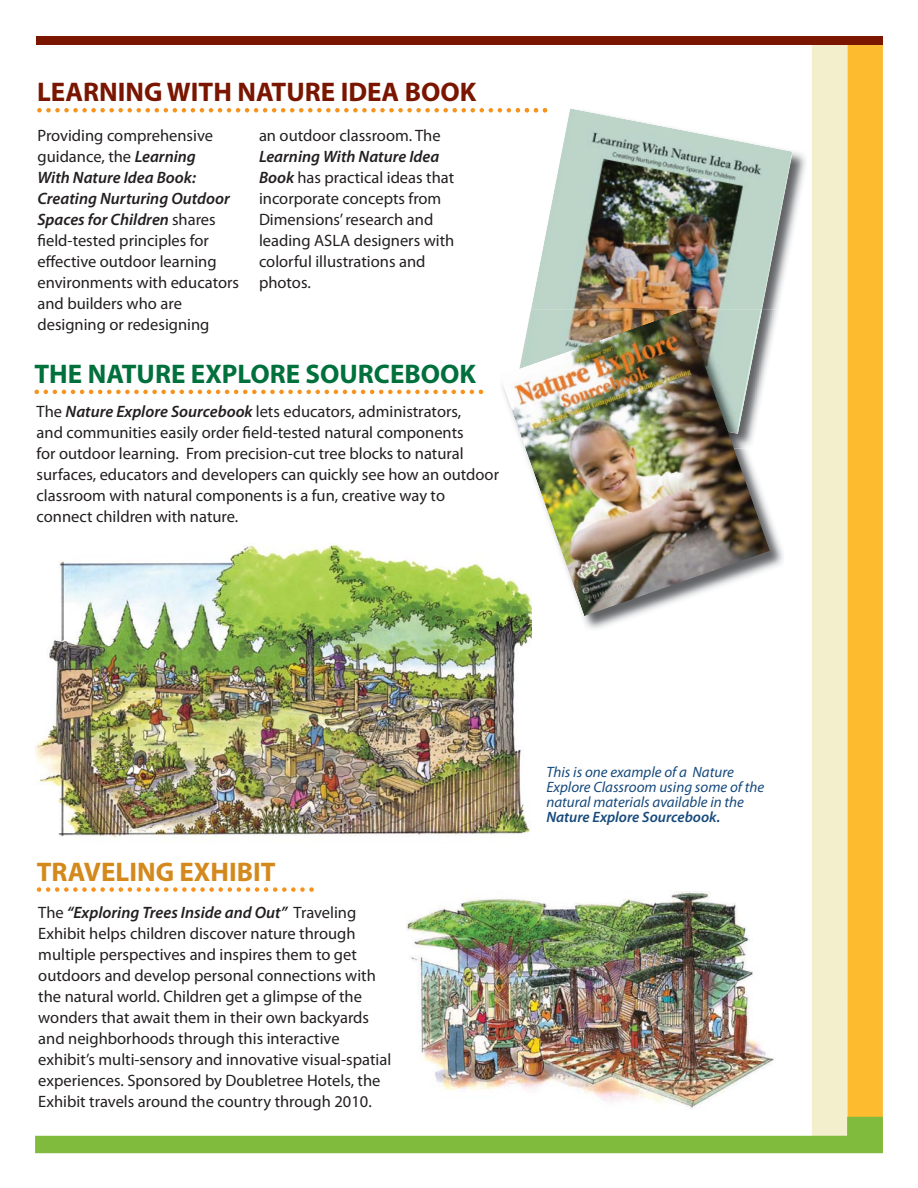
<style>
.page{position:relative;width:918px;height:1188px;background:#fff}
.page>*{position:absolute;margin:0;border:0;box-sizing:border-box;transform-origin:0 0}
.t1{font:700 27px "Myriad Pro";color:#7a1500}
.t2{font:700 27px "Myriad Pro";color:#00703c}
.t3{font:700 27px "Myriad Pro";color:#d4891c}
.t4{font:16.5px/21px "Myriad Pro";color:#231f20}
.t5{font:italic 15px/15px "Myriad Pro";color:#174a7c}
.t6{font:italic 600 15px "Myriad Pro";color:#174a7c}
.s1{font-weight:600;font-style:italic}
</style>
<div class="page">
<div style="left:847px;top:45px;width:36px;height:1108px;background:#fdbb30"></div>
<div style="left:812px;top:45px;width:35px;height:1108px;background:#f3efcd"></div>
<svg style="left:35px;top:1117px;width:848px;height:36px"></svg>
<svg style="left:37px;top:887px;width:277px;height:5px"></svg>
<div style="left:36px;top:36px;width:846px;height:9px;background:#7a1500"></div>
<img style="left:407px;top:892px;width:367px;height:218px">
<svg style="left:34px;top:390px;width:449px;height:4px"></svg>
<img style="left:516px;top:112px;width:290px;height:117px">
<svg style="left:37px;top:108px;width:493px;height:4px"></svg>
<img style="left:531px;top:108px;width:262px;height:202px">
<img style="left:35px;top:544px;width:497px;height:299px">
<img style="left:583px;top:517px;width:200px;height:112px">
<img style="left:770px;top:310px;width:8px;height:37px">
<img style="left:499px;top:544px;width:33px;height:87px">
<img style="left:500px;top:310px;width:270px;height:306px">
<h1 class="t1" style="left:37px;top:82px;width:441px">LEARNING WITH NATURE IDEA BOOK</h1>
<p class="t4" style="left:38px;top:126px;width:203px">Providing comprehensive guidance, the <span class="s1">Learning<br>With Nature Idea Book:<br>Creating Nurturing Outdoor<br>Spaces for Children</span> shares field-tested principles for effective outdoor learning environments with educators and builders who are designing or redesigning</p>
<p class="t4" style="left:259px;top:126px;width:183px">an outdoor classroom. The</p>
<p class="t4" style="left:259px;top:147px;width:197px"><span class="s1">Learning With Nature Idea<br>Book</span> has practical ideas that incorporate concepts from<br>Dimensions’ research and leading ASLA designers with colorful illustrations and photos.</p>
<h1 class="t2" style="left:34px;top:364px;width:443px">THE NATURE EXPLORE SOURCEBOOK</h1>
<p class="t4" style="left:37px;top:402px;width:464px">The <span class="s1">Nature Explore Sourcebook</span> lets educators, administrators,<br>and communities easily order field-tested natural components<br>for outdoor learning. From precision-cut tree blocks to natural surfaces, educators and developers can quickly see how an outdoor classroom with natural components is a fun, creative way to connect children with nature.</p>
<h1 class="t3" style="left:37px;top:861px;width:240px">TRAVELING EXHIBIT</h1>
<p class="t4" style="left:38px;top:903px;width:354px">The <span class="s1">“Exploring Trees Inside and Out”</span> Traveling Exhibit helps children discover nature through multiple perspectives and inspires them to get outdoors and develop personal connections with the natural world. Children get a glimpse of the wonders that await them in their own backyards and neighborhoods through this interactive exhibit’s multi-sensory and innovative visual-spatial experiences. Sponsored by Doubletree Hotels, the Exhibit travels around the country through 2010.</p>
<p class="t5" style="left:546px;top:766px;width:219px">This is one example of a Nature<br>Explore Classroom using some of the natural materials available in the</p>
<p class="t6" style="left:546px;top:812px;width:175px">Nature Explore Sourcebook.</p>
</div>
